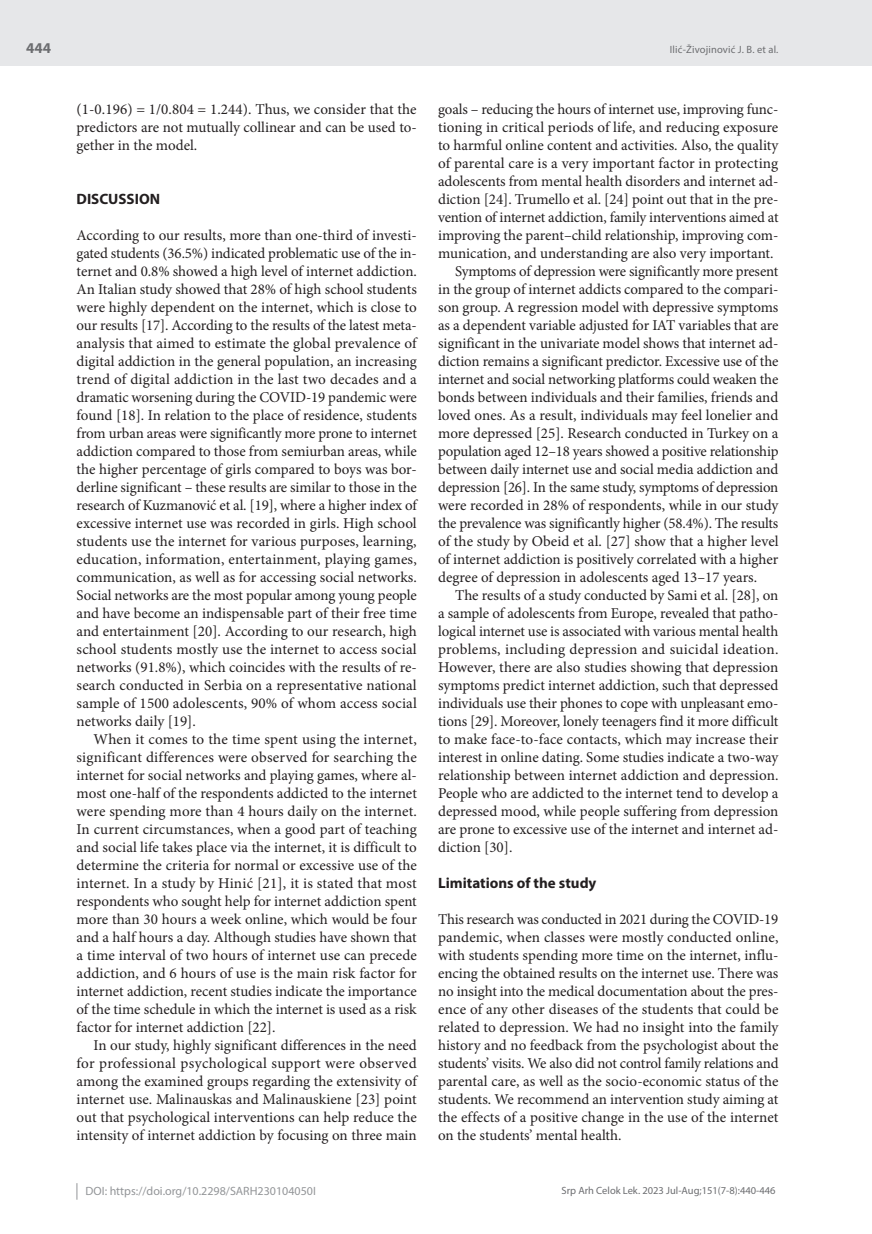
<style>
.page{position:relative;width:872px;height:1234px;background:#fff}
.page>*{position:absolute;margin:0;border:0;box-sizing:border-box;transform-origin:0 0}
.t1{font:15px/18px "Minion Pro";letter-spacing:-.005em;color:#231f20;text-align:justify}
.t2{font:15px "Minion Pro";letter-spacing:.02em;color:#231f20}
.t3{font:700 15px "Myriad Pro";color:#231f20}
.t4{font:700 15px "Myriad Pro";color:#6c6d70}
.t5{font:12px "Myriad Pro";color:#939598}
.t6{font:10.5px "Myriad Pro";color:#6c6d70}
</style>
<div class="page">
<div style="left:0;top:0;width:872px;height:66px;background:#e6e7e9"></div>
<svg style="left:77px;top:1183px;width:1px;height:16px"></svg>
<p class="t4" style="left:26px;top:38px;width:26px">444</p>
<p class="t1" style="left:77px;top:100px;width:342px">(1-0.196) = 1/0.804 = 1.244). Thus, we consider that the predictors are not mutually collinear and can be used to&shy;gether in the model.</p>
<p class="t3" style="left:77px;top:189px;width:85px">DISCUSSION</p>
<p class="t1" style="left:77px;top:226px;width:342px">According to our results, more than one-third of investi&shy;gated students (36.5%) indicated problematic use of the in&shy;ternet and 0.8% showed a high level of internet addiction.<br>An Italian study showed that 28% of high school students were highly dependent on the internet, which is close to our results [17]. According to the results of the latest meta&shy;analysis that aimed to estimate the global prevalence of digital addiction in the general population, an increasing trend of digital addiction in the last two decades and a dramatic worsening during the COVID-19 pandemic were found [18]. In relation to the place of residence, students from urban areas were significantly more prone to internet addiction compared to those from semiurban areas, while the higher percentage of girls compared to boys was bor&shy;derline significant – these results are similar to those in the research of Kuzmanović et al. [19], where a higher index of excessive internet use was recorded in girls. High school students use the internet for various purposes, learning, education, information, entertainment, playing games, communication, as well as for accessing social networks.<br>Social networks are the most popular among young people and have become an indispensable part of their free time and entertainment [20]. According to our research, high school students mostly use the internet to access social networks (91.8%), which coincides with the results of re&shy;search conducted in Serbia on a representative national sample of 1500 adolescents, 90% of whom access social networks daily [19].</p>
<p class="t1" style="left:77px;top:730px;width:342px;text-indent:17px">When it comes to the time spent using the internet, significant differences were observed for searching the internet for social networks and playing games, where al&shy;most one-half of the respondents addicted to the internet were spending more than 4 hours daily on the internet.<br>In current circumstances, when a good part of teaching and social life takes place via the internet, it is difficult to determine the criteria for normal or excessive use of the internet. In a study by Hinić [21], it is stated that most respondents who sought help for internet addiction spent more than 30 hours a week online, which would be four and a half hours a day. Although studies have shown that a time interval of two hours of internet use can precede addiction, and 6 hours of use is the main risk factor for internet addiction, recent studies indicate the importance of the time schedule in which the internet is used as a risk factor for internet addiction [22].</p>
<p class="t1" style="left:77px;top:1036px;width:342px;text-indent:17px">In our study, highly significant differences in the need for professional psychological support were observed among the examined groups regarding the extensivity of internet use. Malinauskas and Malinauskiene [23] point out that psychological interventions can help reduce the intensity of internet addiction by focusing on three main</p>
<p class="t5" style="left:86px;top:1183px;width:232px">DOI: https://doi.org/10.2298/SARH230104050I</p>
<p class="t6" style="left:670px;top:43px;width:110px">Ilić-Živojinović J. B. et al.</p>
<p class="t1" style="left:438px;top:100px;width:342px">goals – reducing the hours of internet use, improving func-</p>
<p class="t1" style="left:438px;top:118px;width:342px">tioning in critical periods of life, and reducing exposure</p>
<p class="t1" style="left:438px;top:136px;width:342px">to harmful online content and activities. Also, the quality</p>
<p class="t1" style="left:438px;top:154px;width:342px">of parental care is a very important factor in protecting</p>
<p class="t1" style="left:438px;top:172px;width:342px">adolescents from mental health disorders and internet ad-</p>
<p class="t1" style="left:438px;top:190px;width:342px">diction [24]. Trumello et al. [24] point out that in the pre-</p>
<p class="t1" style="left:438px;top:208px;width:342px">vention of internet addiction, family interventions aimed at</p>
<p class="t1" style="left:438px;top:226px;width:342px">improving the parent–child relationship, improving com-</p>
<p class="t1" style="left:438px;top:244px;width:337px">munication, and understanding are also very important.</p>
<p class="t1" style="left:455px;top:262px;width:325px">Symptoms of depression were significantly more present</p>
<p class="t1" style="left:438px;top:280px;width:342px">in the group of internet addicts compared to the compari-</p>
<p class="t1" style="left:438px;top:298px;width:342px">son group. A regression model with depressive symptoms</p>
<p class="t1" style="left:438px;top:316px;width:342px">as a dependent variable adjusted for IAT variables that are</p>
<p class="t1" style="left:438px;top:334px;width:342px">significant in the univariate model shows that internet ad-</p>
<p class="t1" style="left:438px;top:352px;width:342px">diction remains a significant predictor. Excessive use of the</p>
<p class="t1" style="left:438px;top:370px;width:342px">internet and social networking platforms could weaken the</p>
<p class="t1" style="left:438px;top:388px;width:342px">bonds between individuals and their families, friends and</p>
<p class="t1" style="left:438px;top:406px;width:342px">loved ones. As a result, individuals may feel lonelier and</p>
<p class="t1" style="left:438px;top:424px;width:342px">more depressed [25]. Research conducted in Turkey on a</p>
<p class="t1" style="left:438px;top:442px;width:342px">population aged 12–18 years showed a positive relationship</p>
<p class="t1" style="left:438px;top:460px;width:342px">between daily internet use and social media addiction and</p>
<p class="t1" style="left:438px;top:478px;width:342px">depression [26]. In the same study, symptoms of depression</p>
<p class="t1" style="left:438px;top:496px;width:342px">were recorded in 28% of respondents, while in our study</p>
<p class="t1" style="left:438px;top:514px;width:342px">the prevalence was significantly higher (58.4%). The results</p>
<p class="t1" style="left:438px;top:532px;width:342px">of the study by Obeid et al. [27] show that a higher level</p>
<p class="t1" style="left:438px;top:550px;width:342px">of internet addiction is positively correlated with a higher</p>
<p class="t1" style="left:438px;top:568px;width:320px">degree of depression in adolescents aged 13–17 years.</p>
<p class="t1" style="left:455px;top:586px;width:325px">The results of a study conducted by Sami et al. [28], on</p>
<p class="t1" style="left:438px;top:604px;width:342px">a sample of adolescents from Europe, revealed that patho-</p>
<p class="t1" style="left:438px;top:622px;width:342px">logical internet use is associated with various mental health</p>
<p class="t2" style="left:438px;top:639px;width:342px">problems, including depression and suicidal ideation.</p>
<p class="t1" style="left:438px;top:658px;width:342px">However, there are also studies showing that depression</p>
<p class="t1" style="left:438px;top:676px;width:342px">symptoms predict internet addiction, such that depressed</p>
<p class="t1" style="left:438px;top:694px;width:342px">individuals use their phones to cope with unpleasant emo-</p>
<p class="t1" style="left:438px;top:712px;width:342px">tions [29]. Moreover, lonely teenagers find it more difficult</p>
<p class="t1" style="left:438px;top:730px;width:342px">to make face-to-face contacts, which may increase their</p>
<p class="t1" style="left:438px;top:748px;width:342px">interest in online dating. Some studies indicate a two-way</p>
<p class="t1" style="left:438px;top:766px;width:342px">relationship between internet addiction and depression.</p>
<p class="t1" style="left:438px;top:784px;width:342px">People who are addicted to the internet tend to develop a</p>
<p class="t1" style="left:438px;top:802px;width:342px">depressed mood, while people suffering from depression</p>
<p class="t1" style="left:438px;top:820px;width:342px">are prone to excessive use of the internet and internet ad-</p>
<p class="t1" style="left:438px;top:838px;width:76px">diction [30].</p>
<p class="t3" style="left:438px;top:873px;width:160px">Limitations of the study</p>
<p class="t1" style="left:438px;top:910px;width:342px">This research was conducted in 2021 during the COVID-19 pandemic, when classes were mostly conducted online, with students spending more time on the internet, influ&shy;encing the obtained results on the internet use. There was no insight into the medical documentation about the pres&shy;ence of any other diseases of the students that could be related to depression. We had no insight into the family history and no feedback from the psychologist about the students’ visits. We also did not control family relations and parental care, as well as the socio-economic status of the students. We recommend an intervention study aiming at the effects of a positive change in the use of the internet on the students’ mental health.</p>
<p class="t6" style="left:561px;top:1184px;width:216px">Srp Arh Celok Lek. 2023 Jul-Aug;151(7-8):440-446</p>
</div>
